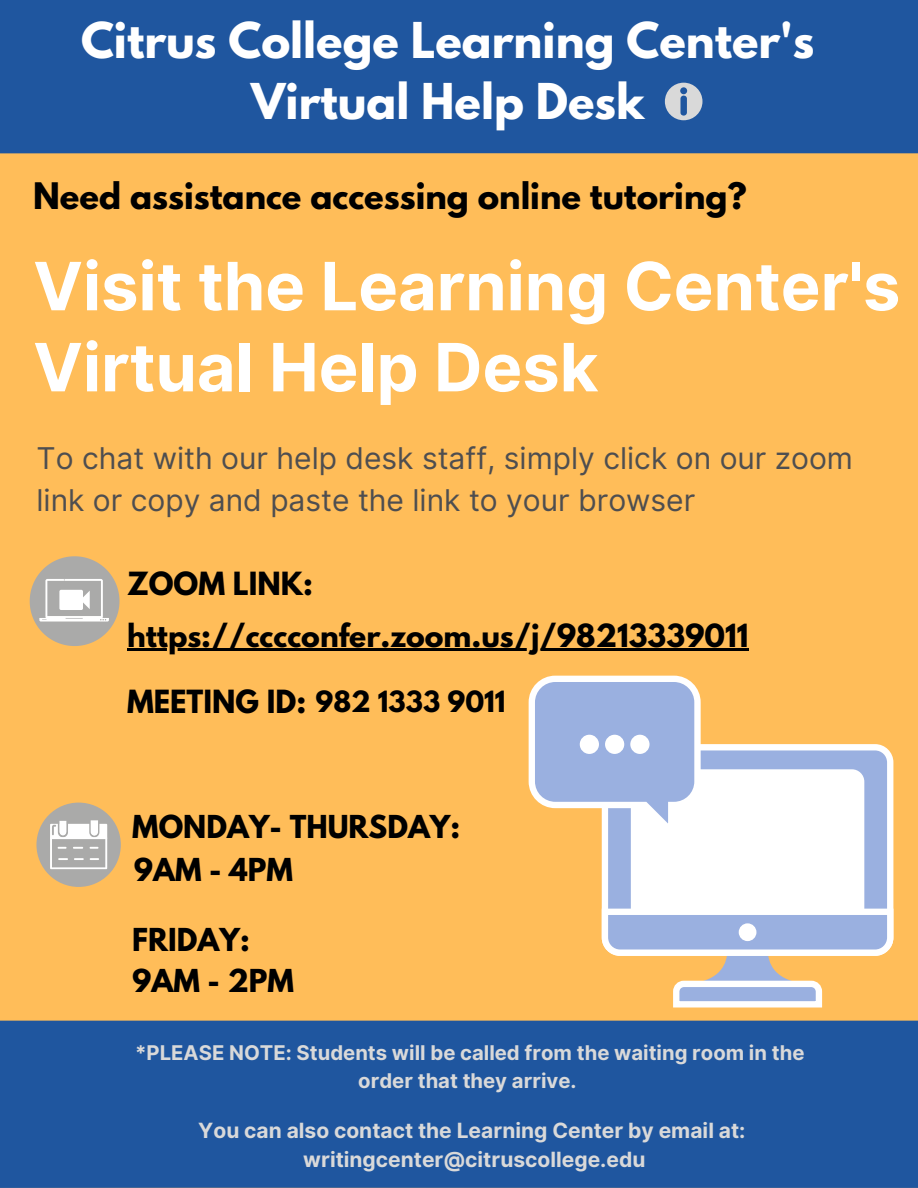
<style>
.page{position:relative;width:918px;height:1188px;background:#ffbd59}
.page>*{position:absolute;margin:0;border:0;box-sizing:border-box;transform-origin:0 0}
.t1{font:700 66.6px/81px "Inter";color:#fff}
.t2{font:700 43.8px/61.1px "League Spartan";color:#fff;text-align:center}
.t3{font:700 32.4px "League Spartan";color:#000}
.t4{font:30px/41.8px "Inter";color:#4e4e50}
.t5{font:700 28.35px "League Spartan";color:#000}
.t6{font:700 28.05px "League Spartan";color:#000}
.t7{font:700 25.95px "League Spartan";color:#000}
.t8{font:700 21px/29.2px "Inter";color:#d9d9d9;text-align:center}
.t9{font:700 20.25px/28.2px "Inter";color:#d9d9d9;text-align:center}
.s1{font-size:28.35px}
</style>
<div class="page">
<div style="left:0;top:1021px;width:918px;height:167px;background:#1f569f"></div>
<div style="left:36px;top:803px;width:85px;height:84px;background:#aaaaa9;border-radius:50%"></div>
<svg style="left:50px;top:820px;width:57px;height:49px"></svg>
<div style="left:0;top:0;width:918px;height:153px;background:#1f569f"></div>
<svg style="left:665px;top:83px;width:37px;height:37px"></svg>
<svg style="left:30px;top:556px;width:89px;height:90px"></svg>
<hr style="left:127px;top:648px;width:622px;height:3px;background:#000">
<svg style="left:528px;top:676px;width:366px;height:332px"></svg>
<div style="left:580px;top:735px;width:19px;height:19px;background:#fff;border-radius:50%"></div>
<div style="left:605px;top:735px;width:19px;height:19px;background:#fff;border-radius:50%"></div>
<div style="left:630px;top:735px;width:20px;height:19px;background:#fff;border-radius:50%"></div>
<h2 class="t2" style="left:81px;top:15px;width:735px">Citrus College Learning Center's<br>Virtual Help Desk</h2>
<p class="t3" style="left:33px;top:180px;width:715px">Need assistance accessing online tutoring?</p>
<h1 class="t1" style="left:33px;top:246px;width:869px">Visit the Learning Center's<br>Virtual Help Desk</h1>
<p class="t4" style="left:36px;top:437px;width:818px">To chat with our help desk staff, simply click on our zoom link or copy and paste the link to your browser</p>
<p class="t5" style="left:127px;top:570px;width:188px">ZOOM LINK:</p>
<p class="t5" style="left:127px;top:622px;width:623px">https://cccconfer.zoom.us/j/98213339011</p>
<p class="t7" style="left:127px;top:688px;width:380px"><span class="s1">MEETING ID:</span> 982 1333 9011</p>
<p class="t6" style="left:132px;top:813px;width:330px">MONDAY- THURSDAY:</p>
<p class="t6" style="left:134px;top:855px;width:161px">9AM - 4PM</p>
<p class="t6" style="left:132px;top:926px;width:119px">FRIDAY:</p>
<p class="t6" style="left:132px;top:967px;width:163px">9AM - 2PM</p>
<p class="t9" style="left:135px;top:1039px;width:671px">*PLEASE NOTE: Students will be called from the waiting room in the order that they arrive.</p>
<p class="t8" style="left:198px;top:1116px;width:549px">You can also contact the Learning Center by email at: writingcenter@citruscollege.edu</p>
</div>
